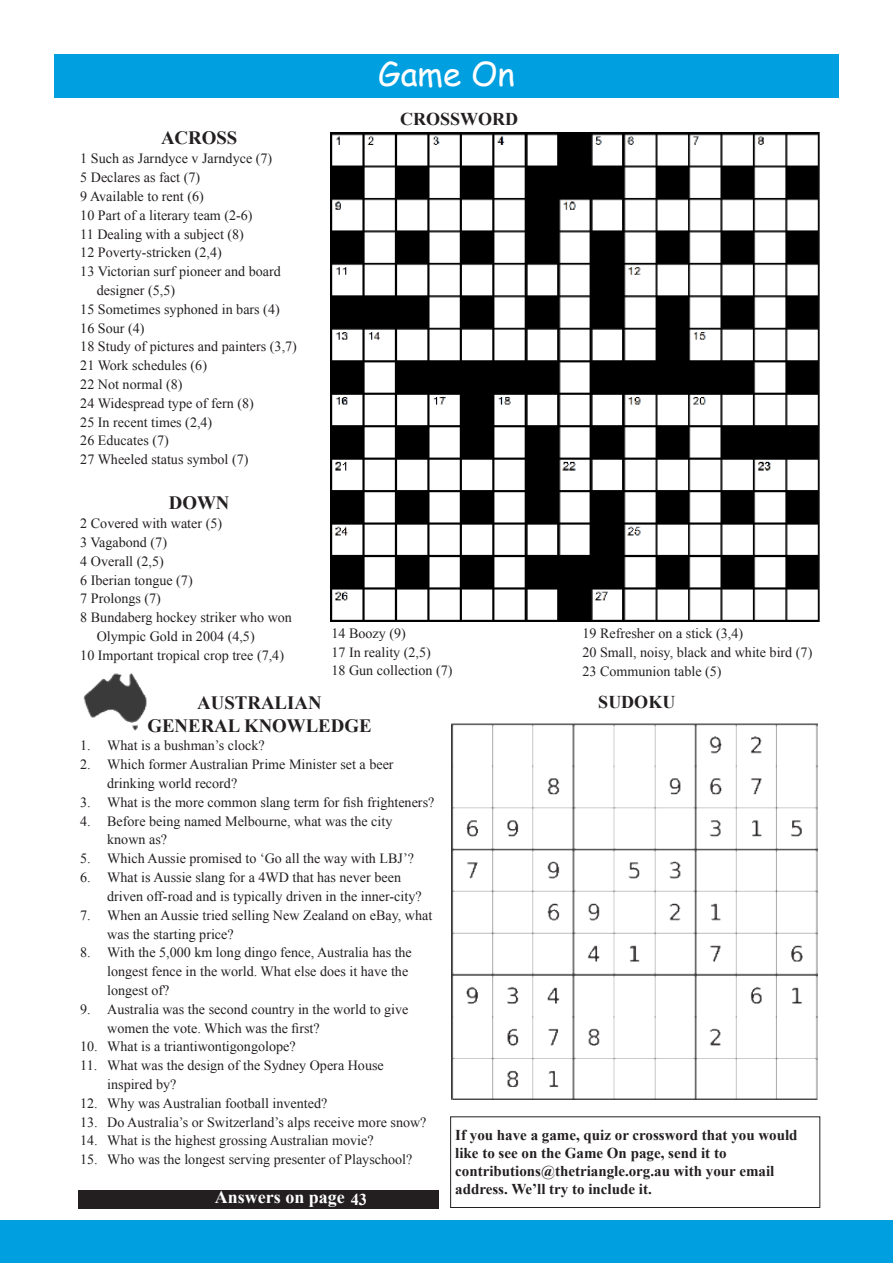
<style>
.page{position:relative;width:893px;height:1263px;background:#fff}
.page>*{position:absolute;margin:0;border:0;box-sizing:border-box;transform-origin:0 0}
.t1{font:33px "Comic Sans MS";color:#fff}
.t2{font:700 18.75px/22.5px "Times New Roman";color:#231f20;text-align:center}
.t3{font:700 18px "Times New Roman";color:#231f20}
.t4{font:700 18px "Times New Roman";color:#fff}
.Body_text{font:700 16.5px "Times New Roman";color:#fff}
.t5{font:700 15px/18px "Times New Roman";color:#231f20}
.t6{font:14.1px/18.8px "Times New Roman";color:#231f20}
</style>
<div class="page">
<div style="left:0;top:1220px;width:893px;height:43px;background:#009fe0"></div>
<div style="left:54px;top:54px;width:785px;height:44px;background:#009fe0"></div>
<img style="left:331px;top:132px;width:489px;height:489px">
<div style="left:79px;top:1190px;width:360px;height:19px;background:#231f20"></div>
<img style="left:452px;top:723px;width:365px;height:377px">
<div style="left:450px;top:1116px;width:370px;height:92px;border:1px solid #231f20"></div>
<hr style="left:453px;top:1098px;width:364px;height:2px;background:#231f20">
<img style="left:83px;top:673px;width:64px;height:58px">
<p class="t1" style="left:378px;top:49px;width:138px">Game On</p>
<p class="t2" style="left:161px;top:126px;width:78px">ACROSS</p>
<p class="t6" style="left:80px;top:149px;width:193px">1 Such as Jarndyce v Jarndyce (7)</p>
<p class="t6" style="left:80px;top:168px;width:121px">5 Declares as fact (7)</p>
<p class="t6" style="left:80px;top:187px;width:125px">9 Available to rent (6)</p>
<p class="t6" style="left:80px;top:205px;width:174px">10 Part of a literary team (2-6)</p>
<p class="t6" style="left:80px;top:224px;width:165px">11 Dealing with a subject (8)</p>
<p class="t6" style="left:80px;top:243px;width:143px">12 Poverty-stricken (2,4)</p>
<p class="t6" style="left:80px;top:262px;width:202px">13 Victorian surf pioneer and board</p>
<p class="t6" style="left:97px;top:281px;width:80px">designer (5,5)</p>
<p class="t6" style="left:80px;top:299px;width:201px">15 Sometimes syphoned in bars (4)</p>
<p class="t6" style="left:80px;top:318px;width:66px">16 Sour (4)</p>
<p class="t6" style="left:80px;top:337px;width:218px">18 Study of pictures and painters (3,7)</p>
<p class="t6" style="left:80px;top:356px;width:128px">21 Work schedules (6)</p>
<p class="t6" style="left:80px;top:375px;width:104px">22 Not normal (8)</p>
<p class="t6" style="left:80px;top:393px;width:175px">24 Widespread type of fern (8)</p>
<p class="t6" style="left:80px;top:412px;width:134px">25 In recent times (2,4)</p>
<p class="t6" style="left:80px;top:431px;width:90px">26 Educates (7)</p>
<p class="t6" style="left:80px;top:450px;width:170px">27 Wheeled status symbol (7)</p>
<p class="t2" style="left:169px;top:491px;width:62px">DOWN</p>
<p class="t6" style="left:80px;top:514px;width:143px">2 Covered with water (5)</p>
<p class="t6" style="left:80px;top:533px;width:88px">3 Vagabond (7)</p>
<p class="t6" style="left:80px;top:551px;width:85px">4 Overall (2,5)</p>
<p class="t6" style="left:80px;top:570px;width:114px">6 Iberian tongue (7)</p>
<p class="t6" style="left:80px;top:589px;width:82px">7 Prolongs (7)</p>
<p class="t6" style="left:80px;top:608px;width:213px">8 Bundaberg hockey striker who won</p>
<p class="t6" style="left:97px;top:627px;width:159px">Olympic Gold in 2004 (4,5)</p>
<p class="t6" style="left:80px;top:646px;width:205px">10 Important tropical crop tree (7,4)</p>
<p class="t3" style="left:400px;top:106px;width:120px">CROSSWORD</p>
<p class="t6" style="left:331px;top:623px;width:123px">14 Boozy (9)<br>17 In reality (2,5)<br>18 Gun collection (7)</p>
<p class="t6" style="left:582px;top:624px;width:231px">19 Refresher on a stick (3,4)<br>20 Small, noisy, black and white bird (7)<br>23 Communion table (5)</p>
<p class="t2" style="left:147px;top:691px;width:226px">AUSTRALIAN<br>GENERAL KNOWLEDGE</p>
<p class="t6" style="left:80px;top:736px;width:186px">1. What is a bushman’s clock?</p>
<p class="t6" style="left:107px;top:755px;width:288px;text-indent:-27px">2. Which former Australian Prime Minister set a beer drinking world record?</p>
<p class="t6" style="left:80px;top:792px;width:356px">3. What is the more common slang term for fish frighteners?</p>
<p class="t6" style="left:107px;top:811px;width:287px;text-indent:-27px">4. Before being named Melbourne, what was the city known as?</p>
<p class="t6" style="left:80px;top:849px;width:335px">5. Which Aussie promised to ‘Go all the way with LBJ’?</p>
<p class="t6" style="left:107px;top:868px;width:316px;text-indent:-27px">6. What is Aussie slang for a 4WD that has never been driven off-road and is typically driven in the inner-city?</p>
<p class="t6" style="left:107px;top:905px;width:327px;text-indent:-27px">7. When an Aussie tried selling New Zealand on eBay, what was the starting price?</p>
<p class="t6" style="left:107px;top:943px;width:306px;text-indent:-27px">8. With the 5,000 km long dingo fence, Australia has the longest fence in the world. What else does it have the longest of?</p>
<p class="t6" style="left:107px;top:999px;width:303px;text-indent:-27px">9. Australia was the second country in the world to give women the vote. Which was the first?</p>
<p class="t6" style="left:80px;top:1037px;width:217px">10. What is a triantiwontigongolope?</p>
<p class="t6" style="left:107px;top:1056px;width:278px;text-indent:-27px">11. What was the design of the Sydney Opera House inspired by?</p>
<p class="t6" style="left:80px;top:1093px;width:249px">12. Why was Australian football invented?</p>
<p class="t6" style="left:80px;top:1112px;width:348px">13. Do Australia’s or Switzerland’s alps receive more snow?</p>
<p class="t6" style="left:80px;top:1131px;width:295px">14. What is the highest grossing Australian movie?</p>
<p class="t6" style="left:80px;top:1150px;width:334px">15. Who was the longest serving presenter of Playschool?</p>
<p class="t4" style="left:215px;top:1184px;width:131px">Answers on page</p>
<p class="Body_text" style="left:351px;top:1188px;width:18px">43</p>
<p class="t3" style="left:598px;top:690px;width:79px">SUDOKU</p>
<p class="t5" style="left:455px;top:1126px;width:344px">If you have a game, quiz or crossword that you would like to see on the Game On page, send it to contributions@thetriangle.org.au with your email address. We’ll try to include it.</p>
</div>
